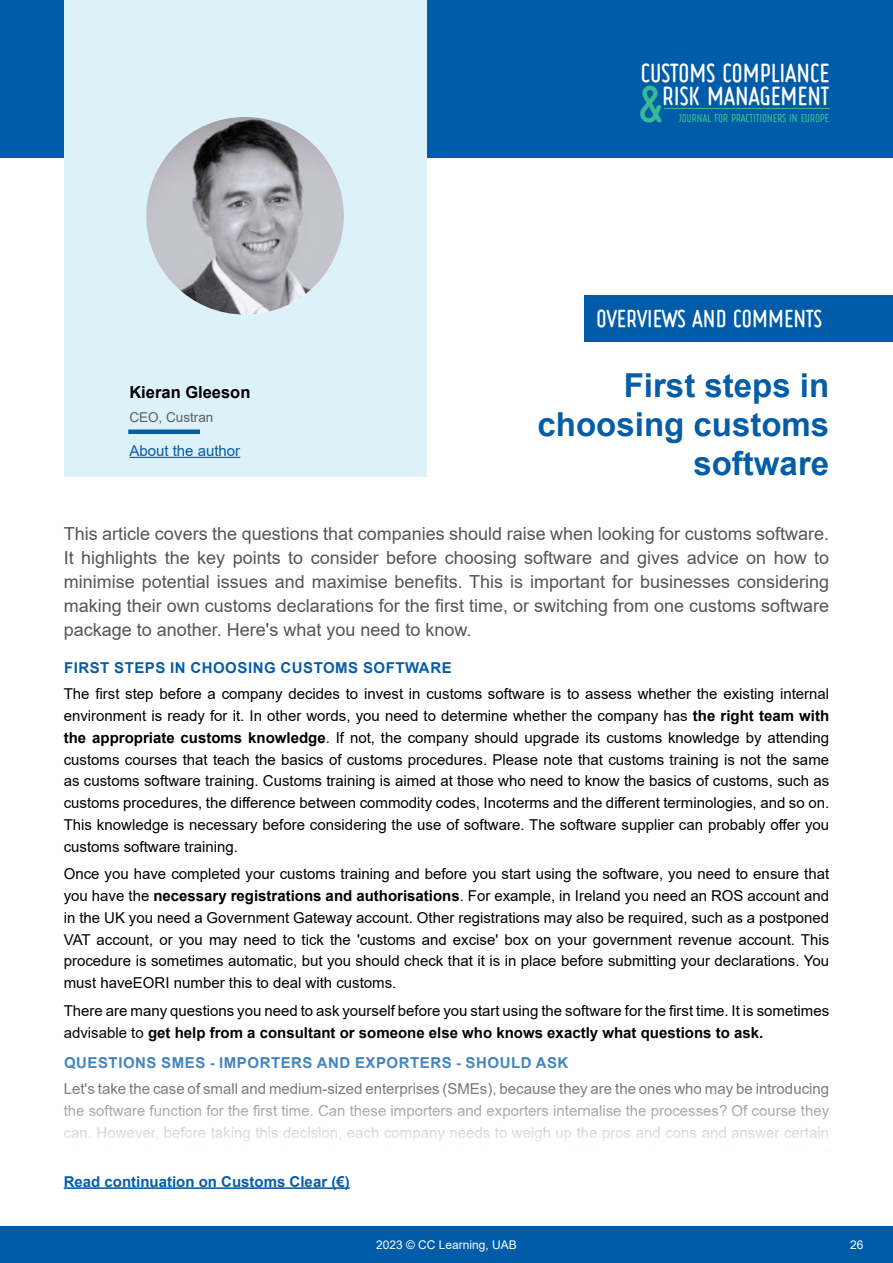
<style>
.page{position:relative;width:893px;height:1263px;background:#fff}
.page>*{position:absolute;margin:0;border:0;box-sizing:border-box;transform-origin:0 0}
.t1{font:700 38.1px "Ruler";color:#38ba93}
.t2{font:700 33px/39px "Arial";color:#055da8;text-align:right}
.t3{font:700 19.2px/23.1px "Ruler";color:#fff;text-align:right}
.t4{font:18px/24px "Arial";color:#555556;text-align:justify}
.t5{font:700 18px "Ruler";color:#fff}
.t6{font:700 16.5px "Arial";color:#000}
.t7{font:15px/21.8px "Arial";color:#000;text-align:justify}
.t8{font:700 15px "Arial";letter-spacing:.035em;color:#055da8}
.t9{font:700 15px "Arial";color:#055da8}
.t10{font:15px "Arial";color:#055da8}
.t11{font:13.5px "Arial";color:#5e5f5f}
.t12{font:12px "Arial";color:#fff}
.t13{font:700 8.4px "Ruler";color:#38ba93}
.s1{font-weight:700}
</style>
<div class="page">
<div style="left:0;top:1226px;width:893px;height:37px;background:#005ca8"></div>
<div style="left:0;top:0;width:893px;height:157px;background:#005ca8"></div>
<hr style="left:664px;top:108px;width:165px;height:1px;background:#38ba93">
<div style="left:64px;top:0;width:362px;height:477px;background:#ddf1f9"></div>
<div style="left:128px;top:429px;width:72px;height:5px;background:#055da8"></div>
<img style="left:146px;top:117px;width:198px;height:198px;border-radius:99px">
<hr style="left:129px;top:457px;width:111px;height:1px;background:#055da8">
<div style="left:584px;top:295px;width:309px;height:47px;background:#005ca8"></div>
<hr style="left:64px;top:1187px;width:286px;height:2px;background:#055da8">
<p class="t3" style="left:640px;top:63px;width:190px">CUSTOMS COMPLIANCE<br>RISK MANAGEMENT</p>
<h1 class="t1" style="left:637px;top:86px;width:28px">&amp;</h1>
<p class="t13" style="left:679px;top:114px;width:152px">JOURNAL FOR PRACTITIONERS IN EUROPE</p>
<p class="t6" style="left:129px;top:381px;width:123px">Kieran Gleeson</p>
<p class="t11" style="left:129px;top:408px;width:86px">CEO, Custran</p>
<p class="t10" style="left:129px;top:440px;width:112px">About the author</p>
<p class="t5" style="left:596px;top:311px;width:227px">OVERVIEWS AND COMMENTS</p>
<h2 class="t2" style="left:538px;top:366px;width:293px">First steps in choosing customs software</h2>
<p class="t4" style="left:64px;top:522px;width:767px">This article covers the questions that companies should raise when looking for customs software.<br>It highlights the key points to consider before choosing software and gives advice on how to minimise potential issues and maximise benefits. This is important for businesses considering making their own customs declarations for the first time, or switching from one customs software package to another. Here's what you need to know.</p>
<p class="t8" style="left:64px;top:657px;width:389px">FIRST STEPS IN CHOOSING CUSTOMS SOFTWARE</p>
<p class="t7" style="left:64px;top:683px;width:767px">The first step before a company decides to invest in customs software is to assess whether the existing internal environment is ready for it. In other words, you need to determine whether the company has <span class="s1">the right team with the appropriate customs knowledge</span>. If not, the company should upgrade its customs knowledge by attending customs courses that teach the basics of customs procedures. Please note that customs training is not the same as customs software training. Customs training is aimed at those who need to know the basics of customs, such as customs procedures, the difference between commodity codes, Incoterms and the different terminologies, and so on.<br>This knowledge is necessary before considering the use of software. The software supplier can probably offer you customs software training.</p>
<p class="t7" style="left:64px;top:863px;width:767px">Once you have completed your customs training and before you start using the software, you need to ensure that you have the <span class="s1">necessary registrations and authorisations</span>. For example, in Ireland you need an ROS account and in the UK you need a Government Gateway account. Other registrations may also be required, such as a postponed VAT account, or you may need to tick the 'customs and excise' box on your government revenue account. This procedure is sometimes automatic, but you should check that it is in place before submitting your declarations. You must haveEORI number this to deal with customs.</p>
<p class="t7" style="left:64px;top:1000px;width:767px">There are many questions you need to ask yourself before you start using the software for the first time. It is sometimes advisable to <span class="s1">get help from a consultant or someone else who knows exactly what questions to ask.</span></p>
<p class="t8" style="left:64px;top:1052px;width:506px">QUESTIONS SMES - IMPORTERS AND EXPORTERS - SHOULD ASK</p>
<p class="t7" style="left:64px;top:1078px;width:767px">Let's take the case of small and medium-sized enterprises (SMEs), because they are the ones who may be introducing the software function for the first time. Can these importers and exporters internalise the processes? Of course they can. However, before taking this decision, each company needs to weigh up the pros and cons and answer certain</p>
<p class="t9" style="left:64px;top:1171px;width:287px">Read continuation on Customs Clear (€)</p>
<p class="t12" style="left:376px;top:1237px;width:142px">2023 © CC Learning, UAB</p>
<p class="t12" style="left:850px;top:1236px;width:15px">26</p>
</div>
